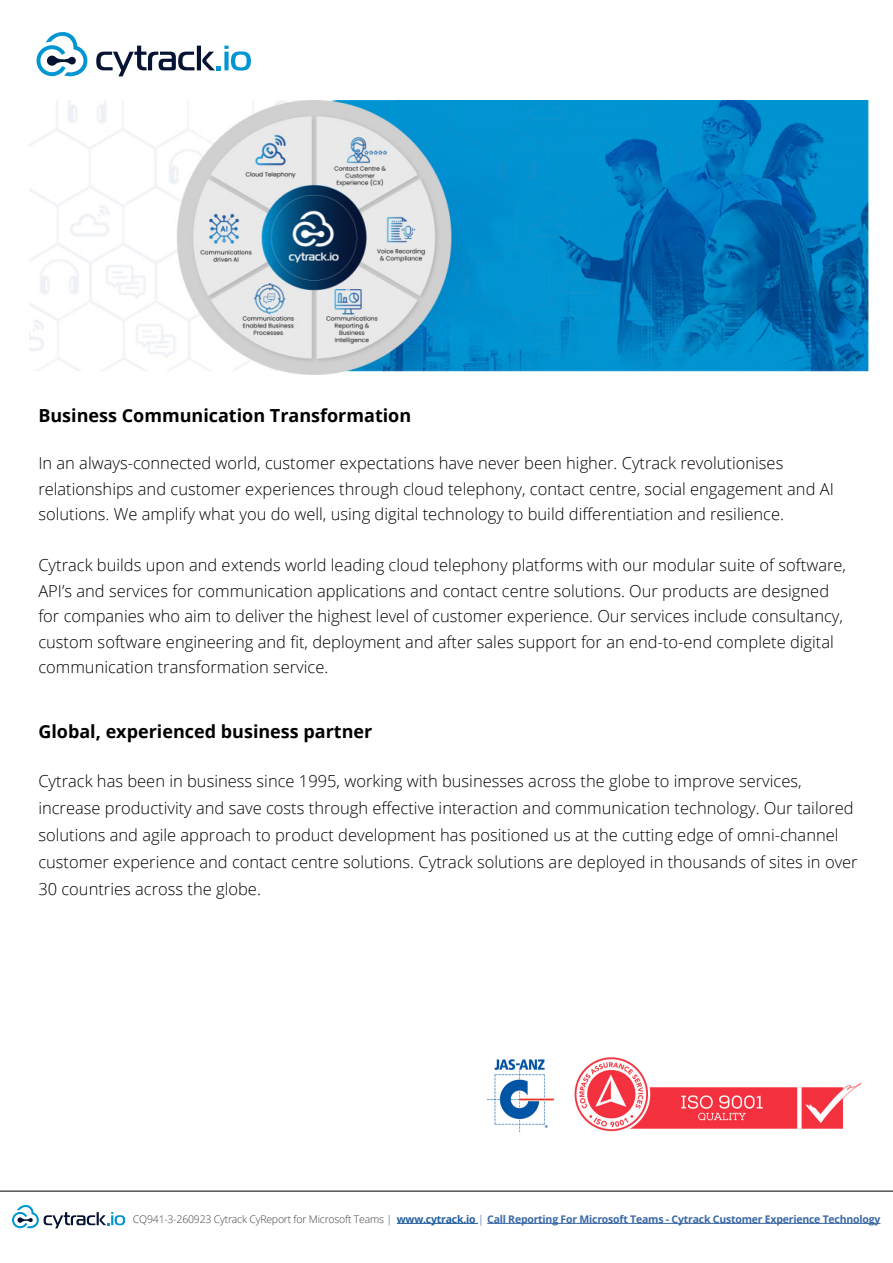
<style>
.page{position:relative;width:893px;height:1263px;background:#fff}
.page>*{position:absolute;margin:0;border:0;box-sizing:border-box;transform-origin:0 0}
.t1{font:700 18px "Open Sans";color:#000}
.t2{font:300 16.5px/25.5px "Open Sans";color:#000}
.t3{font:700 10.5px "Open Sans";letter-spacing:-.02em;color:#3a68a5}
.s1{font-weight:300;color:#414042}
.s2{font-weight:300;color:#245299}
.s3{color:#215e9e}
</style>
<div class="page">
<hr style="left:0;top:1191px;width:893px;height:1px;background:#000">
<hr style="left:487px;top:1223px;width:393px;height:1px;background:#3a68a5">
<hr style="left:397px;top:1223px;width:81px;height:1px;background:#215e9e">
<svg style="left:12px;top:1205px;width:113px;height:24px"></svg>
<img style="left:29px;top:101px;width:840px;height:273px">
<svg style="left:37px;top:32px;width:50px;height:45px"></svg>
<svg style="left:96px;top:46px;width:155px;height:31px"></svg>
<img style="left:486px;top:1059px;width:69px;height:74px">
<img style="left:574px;top:1057px;width:288px;height:75px">
<p class="t1" style="left:38px;top:403px;width:374px">Business Communication Transformation</p>
<p class="t2" style="left:38px;top:450px;width:797px">In an always-connected world, customer expectations have never been higher. Cytrack revolutionises relationships and customer experiences through cloud telephony, contact centre, social engagement and AI solutions. We amplify what you do well, using digital technology to build differentiation and resilience.</p>
<p class="t2" style="left:38px;top:552px;width:809px">Cytrack builds upon and extends world leading cloud telephony platforms with our modular suite of software, API’s and services for communication applications and contact centre solutions. Our products are designed for companies who aim to deliver the highest level of customer experience. Our services include consultancy, custom software engineering and fit, deployment and after sales support for an end-to-end complete digital communication transformation service.</p>
<p class="t1" style="left:38px;top:719px;width:336px">Global, experienced business partner</p>
<p class="t2" style="left:38px;top:767px;width:821px;line-height:27px">Cytrack has been in business since 1995, working with businesses across the globe to improve services, increase productivity and save costs through effective interaction and communication technology. Our tailored solutions and agile approach to product development has positioned us at the cutting edge of omni-channel customer experience and contact centre solutions. Cytrack solutions are deployed in thousands of sites in over 30 countries across the globe.</p>
<p class="t3" style="left:133px;top:1211px;width:749px"><span class="s1">CQ941-3-260923 Cytrack CyReport for Microsoft Teams</span> <span class="s2">|</span> <span class="s3">www.cytrack.io</span> <span class="s2">|</span> Call Reporting For Microsoft Teams - Cytrack Customer Experience Technology</p>
</div>
